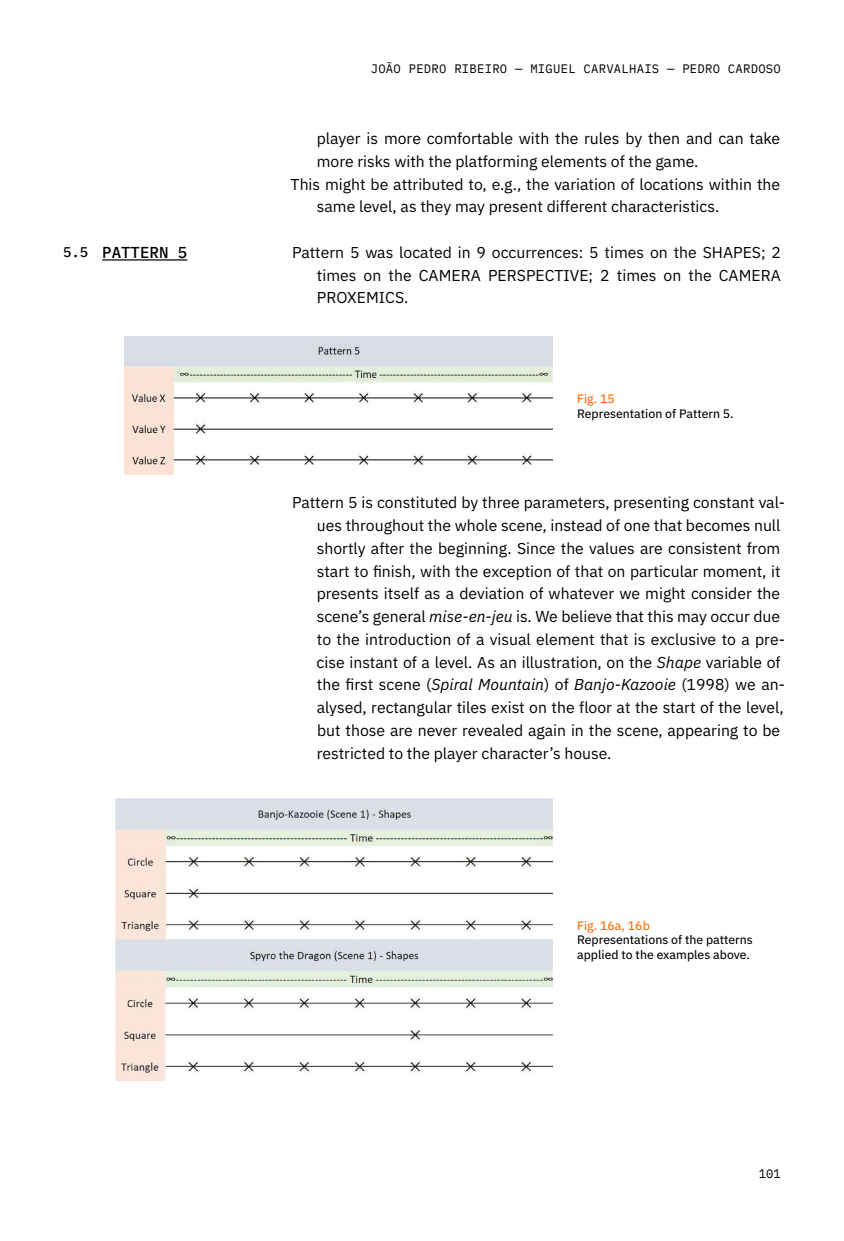
<style>
.page{position:relative;width:844px;height:1241px;background:#fff}
.page>*{position:absolute;margin:0;border:0;box-sizing:border-box;transform-origin:0 0}
.t1{font:15.75px/22.8px "IBM Plex Sans";color:#000;text-align:justify}
.t2{font:500 15.75px "IBM Plex Mono";color:#000}
.t3{font:12.25px/14.7px "IBM Plex Sans Text";color:#000}
.t4{font:12.25px "IBM Plex Mono";letter-spacing:.02em;color:#000}
.t5{font:12.25px "IBM Plex Sans Text";color:#f60}
.s1{font-size:14px}
.s2{font-style:italic}
</style>
<div class="page">
<hr style="left:102px;top:259px;width:85px;height:1px;background:#000">
<img style="left:125px;top:336px;width:427px;height:138px">
<img style="left:115px;top:798px;width:437px;height:282px">
<p class="t2" style="left:63px;top:240px;width:126px"><span class="s1">5.5</span> PATTERN 5</p>
<p class="t4" style="left:370px;top:59px;width:411px">JOÃO PEDRO RIBEIRO — MIGUEL CARVALHAIS — PEDRO CARDOSO</p>
<p class="t1" style="left:317px;top:126px;width:465px">player is more comfortable with the rules by then and can take</p>
<p class="t1" style="left:317px;top:148px;width:383px">more risks with the platforming elements of the game.</p>
<p class="t1" style="left:290px;top:171px;width:491px">This might be attributed to, e.g., the variation of locations within the</p>
<p class="t1" style="left:317px;top:194px;width:404px">same level, as they may present different characteristics.</p>
<p class="t1" style="left:317px;top:239px;width:465px;text-indent:-25px">Pattern 5 was located in 9 occurrences: 5 times on the SHAPES; 2 times on the CAMERA PERSPECTIVE; 2 times on the CAMERA PROXEMICS.</p>
<p class="t5" style="left:577px;top:389px;width:39px">Fig. 15</p>
<p class="t3" style="left:577px;top:405px;width:158px">Representation of Pattern 5.</p>
<p class="t1" style="left:316px;top:490px;width:470px;text-align:left;text-indent:-25px">Pattern 5 is constituted by three parameters, presenting constant val&shy;ues throughout the whole scene, instead of one that becomes null shortly after the beginning. Since the values are consistent from start to finish, with the exception of that on particular moment, it presents itself as a deviation of whatever we might consider the scene’s general <span class="s2">mise-en-jeu</span> is. We believe that this may occur due to the introduction of a visual element that is exclusive to a pre&shy;cise instant of a level. As an illustration, on the <span class="s2">Shape</span> variable of the first scene (<span class="s2">Spiral Mountain</span>) of <span class="s2">Banjo-Kazooie</span> (1998) we an&shy;alysed, rectangular tiles exist on the floor at the start of the level, but those are never revealed again in the scene, appearing to be restricted to the player character’s house.</p>
<p class="t5" style="left:577px;top:915px;width:74px">Fig. 16a, 16b</p>
<p class="t3" style="left:577px;top:931px;width:177px">Representations of the patterns applied to the examples above.</p>
<p class="t4" style="left:758px;top:1163px;width:24px">101</p>
</div>
